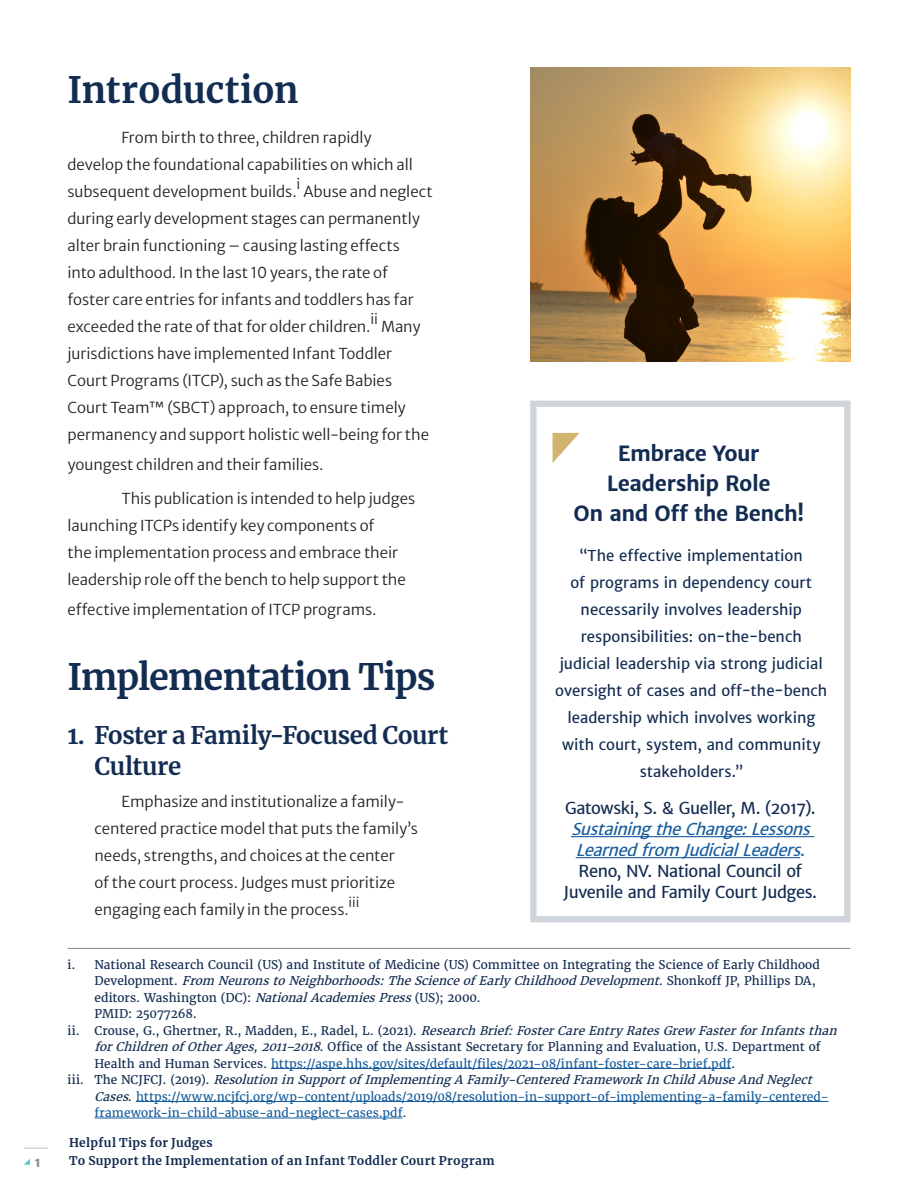
<style>
.page{position:relative;width:918px;height:1188px;background:#fff}
.page>*{position:absolute;margin:0;border:0;box-sizing:border-box;transform-origin:0 0}
.t1{font:700 36px "Merriweather";letter-spacing:-.015em;color:#132c51}
.t2{font:700 24px/31.5px "Merriweather";letter-spacing:-.015em;color:#132c51}
.t3{font:700 21px/30px "Merriweather Sans";letter-spacing:-.025em;color:#132c51;text-align:center}
.t4{font:16.5px/21px "Merriweather Sans";letter-spacing:-.025em;color:#132c51;text-align:center}
.Body_Text{font:300 15px/27px "Merriweather Sans";color:#231f20}
.t5{font:15px/27px "Merriweather Sans";color:#132c51;text-align:center}
.Body_Text-2{font:300 13.95px "Merriweather Sans";color:#231f20}
.t6{font:700 13.5px "Merriweather Sans";color:#8a8a8e}
.t7{font:300 13.05px "Merriweather Sans";color:#231f20}
.t8{font:12px/16.5px "Merriweather";letter-spacing:.005em;color:#132c51}
.t9{font:12px/16.5px "Merriweather";color:#175d9e}
.t10{font:700 12px/18px "Merriweather";letter-spacing:.025em;color:#132c51}
.s1{font-style:italic;color:#175d9e}
.s2{color:#175d9e}
.s3{font-style:italic}
.s4{color:#132c51}
.s5{font-style:italic;color:#132c51}
</style>
<div class="page">
<hr style="left:68px;top:948px;width:782px;height:1px;background:#8a8a8e">
<hr style="left:271px;top:1068px;width:460px;height:1px;background:#175d9e">
<hr style="left:136px;top:1101px;width:693px;height:1px;background:#175d9e">
<hr style="left:94px;top:1118px;width:308px;height:1px;background:#175d9e">
<svg style="left:553px;top:433px;width:27px;height:30px"></svg>
<hr style="left:571px;top:836px;width:243px;height:1px;background:#175d9e">
<hr style="left:576px;top:857px;width:224px;height:1px;background:#175d9e">
<img style="left:530px;top:68px;width:320px;height:293px">
<svg style="left:24px;top:1159px;width:6px;height:6px"></svg>
<svg style="left:24px;top:1148px;width:24px;height:1px"></svg>
<p class="t6" style="left:34px;top:1154px;width:8px">1</p>
<h1 class="t1" style="left:68px;top:65px;width:233px">Introduction</h1>
<p class="Body_Text" style="left:68px;top:123px;width:367px;text-indent:54px">From birth to three, children rapidly<br>develop the foundational capabilities on which all subsequent development builds. Abuse and neglect</p>
<p class="Body_Text-2" style="left:296px;top:172px;width:5px">i</p>
<p class="Body_Text" style="left:68px;top:204px;width:354px">during early development stages can permanently alter brain functioning – causing lasting effects into adulthood. In the last 10 years, the rate of foster care entries for infants and toddlers has far exceeded the rate of that for older children.</p>
<p class="Body_Text-2" style="left:370px;top:307px;width:9px">ii</p>
<p class="Body_Text" style="left:68px;top:312px;width:363px;text-indent:314px">Many jurisdictions have implemented Infant Toddler Court Programs (ITCP), such as the Safe Babies Court Team™ (SBCT) approach, to ensure timely permanency and support holistic well-being for the</p>
<p class="Body_Text" style="left:68px;top:450px;width:258px">youngest children and their families.</p>
<p class="Body_Text" style="left:68px;top:484px;width:349px;text-indent:54px">This publication is intended to help judges launching ITCPs identify key components of<br>the implementation process and embrace their leadership role off the bench to help support the</p>
<p class="Body_Text" style="left:68px;top:595px;width:311px">effective implementation of ITCP programs.</p>
<h1 class="t1" style="left:68px;top:652px;width:369px">Implementation Tips</h1>
<p class="t2" style="left:94px;top:719px;width:355px;text-indent:-27px">1. Foster a Family-Focused Court<br>Culture</p>
<p class="Body_Text" style="left:94px;top:786px;width:325px;text-indent:27px">Emphasize and institutionalize a family&shy;centered practice model that puts the family’s needs, strengths, and choices at the center<br>of the court process. Judges must prioritize engaging each family in the process.</p>
<p class="t7" style="left:349px;top:891px;width:12px">iii</p>
<p class="t3" style="left:574px;top:438px;width:232px">Embrace Your<br>Leadership Role<br>On and Off the Bench!</p>
<p class="t5" style="left:555px;top:542px;width:274px">“The effective implementation<br>of programs in dependency court necessarily involves leadership responsibilities: on-the-bench judicial leadership via strong judicial oversight of cases and off-the-bench leadership which involves working with court, system, and community stakeholders.”</p>
<p class="t4" style="left:564px;top:797px;width:255px">Gatowski, S. &amp; Gueller, M. (2017).<br><span class="s1">SustainingtheChange:Lessons<br>Learnedfrom JudicialLeaders</span><span class="s2">.<br></span>Reno, NV. National Council of<br>Juvenile and Family Court Judges.</p>
<p class="t8" style="left:94px;top:956px;width:727px;text-indent:-27px">i. National Research Council (US) and Institute of Medicine (US) Committee on Integrating the Science of Early Childhood D e v e l o p m e n t . <span class="s3">From NeuronstoNeighborhoods:TheScienceofEarly ChildhoodDevelopment</span>. S h o n k o ff J P , P h i l l i p s D A , editors. Washington (DC): <span class="s3">NationalAcademiesPress</span>(US); 2000.<br>PMID: 25077268.</p>
<p class="t8" style="left:94px;top:1022px;width:748px;text-indent:-27px">i i . C r o u s e , G . , G h e r t n e r , R . , M a d d e n , E . , R a d e l , L . ( 2 0 2 1 ) . <span class="s3">Research Brief:FosterCareEntry RatesGrew FasterforInfantsthan forChildren ofOtherAges,2011–2018</span>. Office of the Assistant Secretary for Planning and Evaluation, U.S. Department of<br>Health and Human Services. <span class="s2">https://aspe.hhs.gov/sites/default/files/2021-08/infant-foster-care-brief.pdf</span>.</p>
<p class="t9" style="left:94px;top:1072px;width:736px;text-indent:-27px"><span class="s4">i i i . T h e N C J F C J . ( 2 0 1 9 ) .</span> <span class="s5">Resolution in SupportofImplementingA Family -CenteredFramework In ChildAbuseAndNeglect<br>Cases</span><span class="s4">.</span> https://www.ncjfcj.org/wp-content/uploads/2019/08/resolution-in-support-of-implementing-a-family-centered&shy;framework-in-child-abuse-and-neglect-cases.pdf<span class="s4">.</span></p>
<p class="t10" style="left:69px;top:1134px;width:427px">Helpful Tips for Judges<br>To Support the Implementation of an Infant Toddler Court Program</p>
</div>
